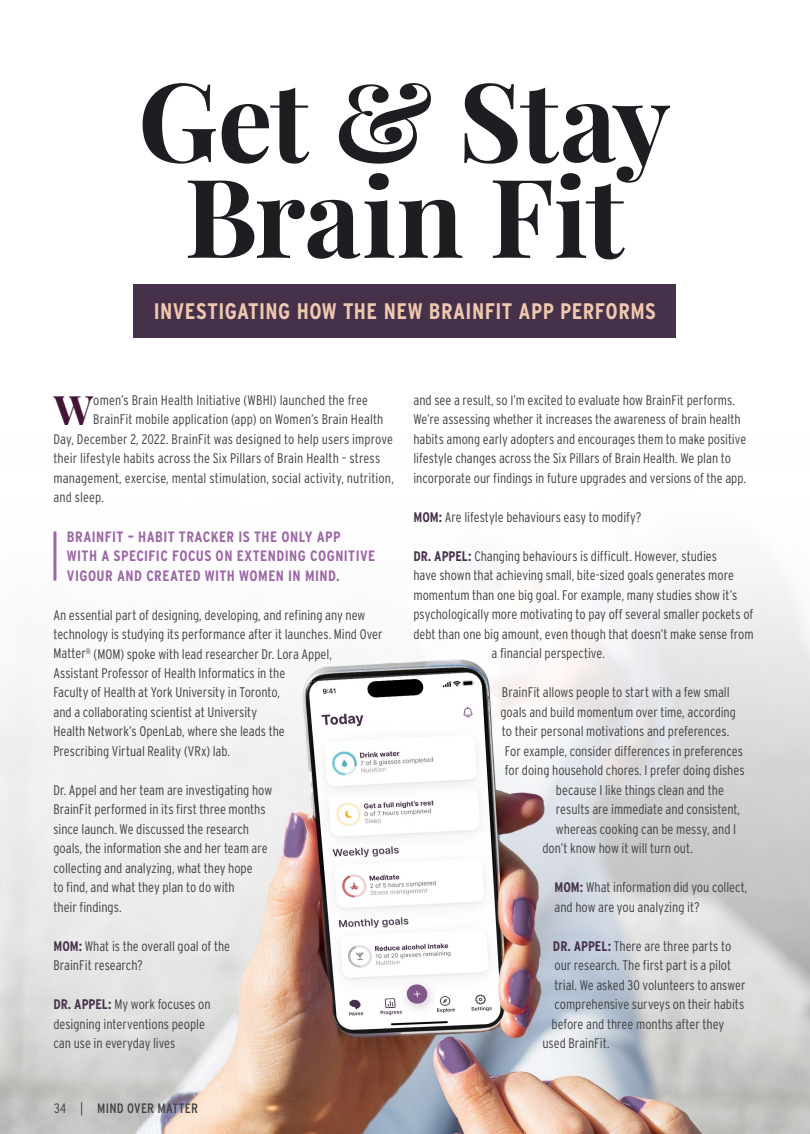
<style>
.page{position:relative;width:810px;height:1134px;background:#fff}
.page>*{position:absolute;margin:0;border:0;box-sizing:border-box;transform-origin:0 0}
.t1{font:700 109.5px/95.8px "Playfair Display";letter-spacing:-.01em;color:#201d22;text-align:center}
.t2{font:700 40.65px "Playfair Display";color:#421435}
.t3{font:700 condensed 22.5px "Interstate";letter-spacing:.02em;color:#f0c8af}
.t4{font:700 condensed 15px/19.5px "Interstate";letter-spacing:.03em;color:#9b67a4}
.t5{font:300 condensed 13.8px/19.5px "Interstate";color:#414042}
.t6{font:condensed 13.65px "Interstate";letter-spacing:.015em;color:#414042}
.s1{font-weight:700;color:#46314b}
.s2{font-weight:300}
</style>
<div class="page">
<img style="left:0;top:531px;width:810px;height:603px">
<div style="left:134px;top:284px;width:542px;height:54px;background:#46314b"></div>
<hr style="left:53px;top:531px;width:3px;height:50px;background:#9b67a4">
<h1 class="t1" style="left:138px;top:82px;width:534px">Get &amp; Stay<br>Brain Fit</h1>
<h3 class="t3" style="left:154px;top:303px;width:503px">INVESTIGATING HOW THE NEW BRAINFIT APP PERFORMS</h3>
<h2 class="t2" style="left:54px;top:393px;width:41px">W</h2>
<p class="t5" style="left:93px;top:391px;width:276px">omen’s Brain Health Initiative (WBHI) launched the free</p>
<p class="t5" style="left:93px;top:411px;width:292px">BrainFit mobile application (app) on Women’s Brain Health</p>
<p class="t5" style="left:53px;top:430px;width:341px">Day, December 2, 2022. BrainFit was designed to help users improve</p>
<p class="t5" style="left:53px;top:450px;width:328px">their lifestyle habits across the Six Pillars of Brain Health – stress</p>
<p class="t5" style="left:53px;top:469px;width:342px">management, exercise, mental stimulation, social activity, nutrition,</p>
<p class="t5" style="left:53px;top:489px;width:52px">and sleep.</p>
<p class="t4" style="left:67px;top:527px;width:310px">BRAINFIT – HABIT TRACKER IS THE ONLY APP<br>WITH A SPECIFIC FOCUS ON EXTENDING COGNITIVE<br>VIGOUR AND CREATED WITH WOMEN IN MIND.</p>
<p class="t5" style="left:53px;top:606px;width:331px">An essential part of designing, developing, and refining any new technology is studying its performance after it launches. Mind Over Matter<sup>®</sup> (MOM) spoke with lead researcher Dr. Lora Appel,<br>Assistant Professor of Health Informatics in the<br>Faculty of Health at York University in Toronto,<br>and a collaborating scientist at University<br>Health Network’s OpenLab, where she leads the<br>Prescribing Virtual Reality (VRx) lab.</p>
<p class="t5" style="left:53px;top:781px;width:220px">Dr. Appel and her team are investigating how BrainFit performed in its first three months since launch. We discussed the research goals, the information she and her team are collecting and analyzing, what they hope<br>to find, and what they plan to do with<br>their findings.</p>
<p class="t5" style="left:53px;top:937px;width:178px"><span class="s1">MOM:</span> What is the overall goal of the<br>BrainFit research?</p>
<p class="t5" style="left:53px;top:996px;width:159px"><span class="s1">DR. APPEL:</span> My work focuses on designing interventions people can use in everyday lives</p>
<p class="t6" style="left:54px;top:1103px;width:145px"><span class="s2">34 |</span> MIND OVER MATTER</p>
<p class="t5" style="left:413px;top:391px;width:334px">and see a result, so I’m excited to evaluate how BrainFit performs.<br>We’re assessing whether it increases the awareness of brain health habits among early adopters and encourages them to make positive lifestyle changes across the Six Pillars of Brain Health. We plan to incorporate our findings in future upgrades and versions of the app.</p>
<p class="t5" style="left:413px;top:508px;width:230px"><span class="s1">MOM:</span> Are lifestyle behaviours easy to modify?</p>
<p class="t5" style="left:413px;top:547px;width:305px"><span class="s1">DR. APPEL:</span> Changing behaviours is difficult. However, studies</p>
<p class="t5" style="left:413px;top:566px;width:322px">have shown that achieving small, bite-sized goals generates more</p>
<p class="t5" style="left:413px;top:586px;width:325px">momentum than one big goal. For example, many studies show it’s</p>
<p class="t5" style="left:413px;top:605px;width:341px">psychologically more motivating to pay off several smaller pockets of</p>
<p class="t5" style="left:413px;top:625px;width:342px">debt than one big amount, even though that doesn’t make sense from</p>
<p class="t5" style="left:491px;top:644px;width:115px">a financial perspective.</p>
<p class="t5" style="left:502px;top:683px;width:229px">BrainFit allows people to start with a few small</p>
<p class="t5" style="left:500px;top:703px;width:237px">goals and build momentum over time, according</p>
<p class="t5" style="left:502px;top:722px;width:229px">to their personal motivations and preferences.</p>
<p class="t5" style="left:505px;top:742px;width:240px">For example, consider differences in preferences</p>
<p class="t5" style="left:505px;top:761px;width:241px">for doing household chores. I prefer doing dishes</p>
<p class="t5" style="left:556px;top:781px;width:169px">because I like things clean and the</p>
<p class="t5" style="left:556px;top:800px;width:186px">results are immediate and consistent,</p>
<p class="t5" style="left:556px;top:820px;width:182px">whereas cooking can be messy, and I</p>
<p class="t5" style="left:542px;top:839px;width:152px">don’t know how it will turn out.</p>
<p class="t5" style="left:554px;top:878px;width:195px"><span class="s1">MOM:</span> What information did you collect, and how are you analyzing it?</p>
<p class="t5" style="left:553px;top:937px;width:180px"><span class="s1">DR. APPEL:</span> There are three parts to</p>
<p class="t5" style="left:554px;top:956px;width:178px">our research. The first part is a pilot</p>
<p class="t5" style="left:554px;top:976px;width:193px">trial. We asked 30 volunteers to answer</p>
<p class="t5" style="left:554px;top:995px;width:191px">comprehensive surveys on their habits</p>
<p class="t5" style="left:551px;top:1015px;width:174px">before and three months after they</p>
<p class="t5" style="left:542px;top:1034px;width:69px">used BrainFit.</p>
</div>
